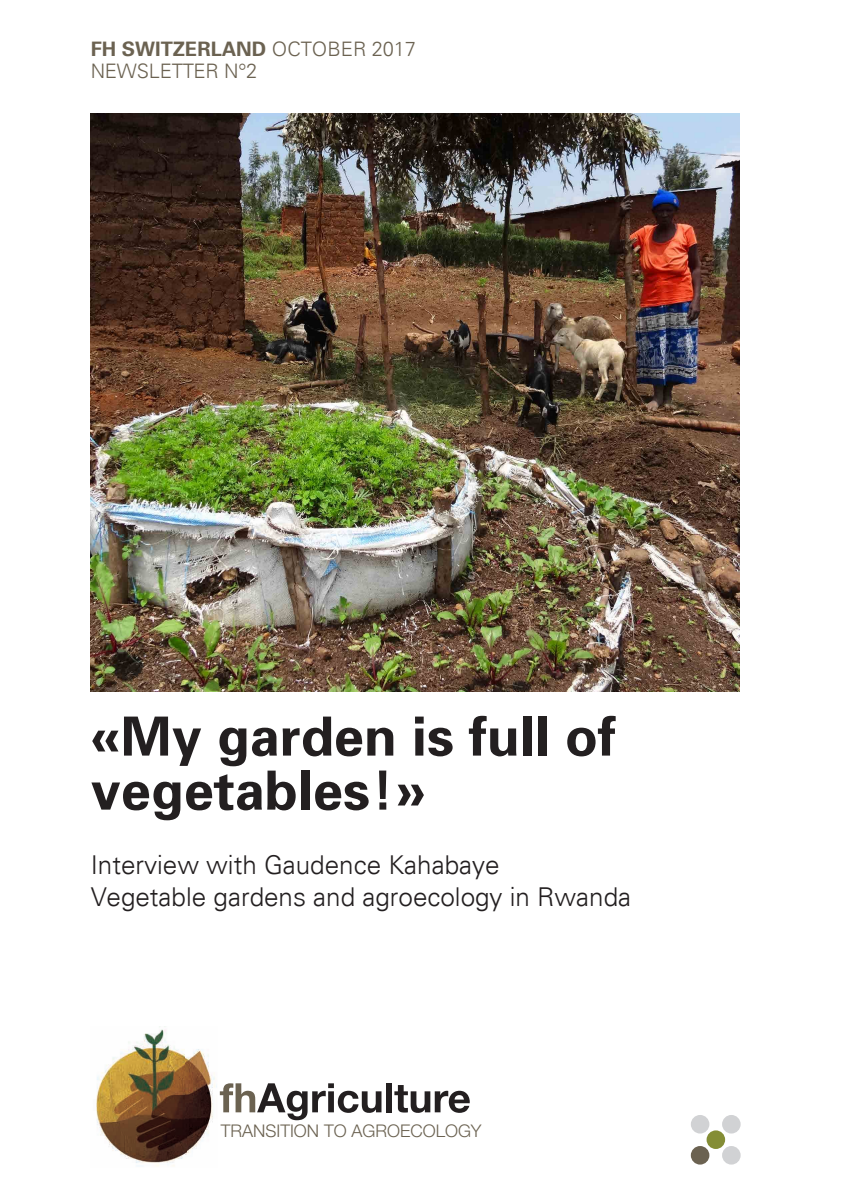
<style>
.page{position:relative;width:842px;height:1191px;background:#fff}
.page>*{position:absolute;margin:0;border:0;box-sizing:border-box;transform-origin:0 0}
.t1{font:700 54px/54px "Univers 65";color:#231f20}
.Paragraph_Style_1{font:300 26px "Univers";color:#231f20}
.Number_Bold{font:700 20px "Univers 65";color:#6b6251}
.Number{font:300 20px "Univers";letter-spacing:-.01em;color:#6b6251}
.t2{font:300 17.4px "Helvetica Neue LT Pro";color:#6b6251}
.s1{font-family:"Univers";font-weight:300}
</style>
<div class="page">
<div style="left:706px;top:1130px;width:19px;height:19px;background:#848d35;border-radius:50%"></div>
<div style="left:691px;top:1115px;width:18px;height:18px;background:#d1d2d4;border-radius:50%"></div>
<div style="left:691px;top:1146px;width:18px;height:18px;background:#6b6251;border-radius:50%"></div>
<div style="left:722px;top:1115px;width:19px;height:18px;background:#d1d2d4;border-radius:50%"></div>
<div style="left:722px;top:1146px;width:19px;height:18px;background:#d1d2d4;border-radius:50%"></div>
<img style="left:91px;top:113px;width:649px;height:579px">
<img style="left:96px;top:1026px;width:121px;height:141px">
<svg style="left:220px;top:1083px;width:161px;height:37px"></svg>
<div style="left:386px;top:1083px;width:6px;height:29px;background:#231f20"></div>
<svg style="left:394px;top:1085px;width:76px;height:27px"></svg>
<p class="Number_Bold" style="left:91px;top:36px;width:327px">FH SWITZERLAND <span class="s1">OCTOBER 2017</span></p>
<p class="Number" style="left:91px;top:59px;width:168px">NEWSLETTER N°2</p>
<p class="t1" style="left:91px;top:707px;width:527px">«My garden is full of vegetables!»</p>
<p class="Paragraph_Style_1" style="left:91px;top:848px;width:410px">Interview with Gaudence Kahabaye</p>
<p class="Paragraph_Style_1" style="left:91px;top:880px;width:542px">Vegetable gardens and agroecology in Rwanda</p>
<p class="t2" style="left:221px;top:1120px;width:262px">TRANSITION TO AGROECOLOGY</p>
</div>
